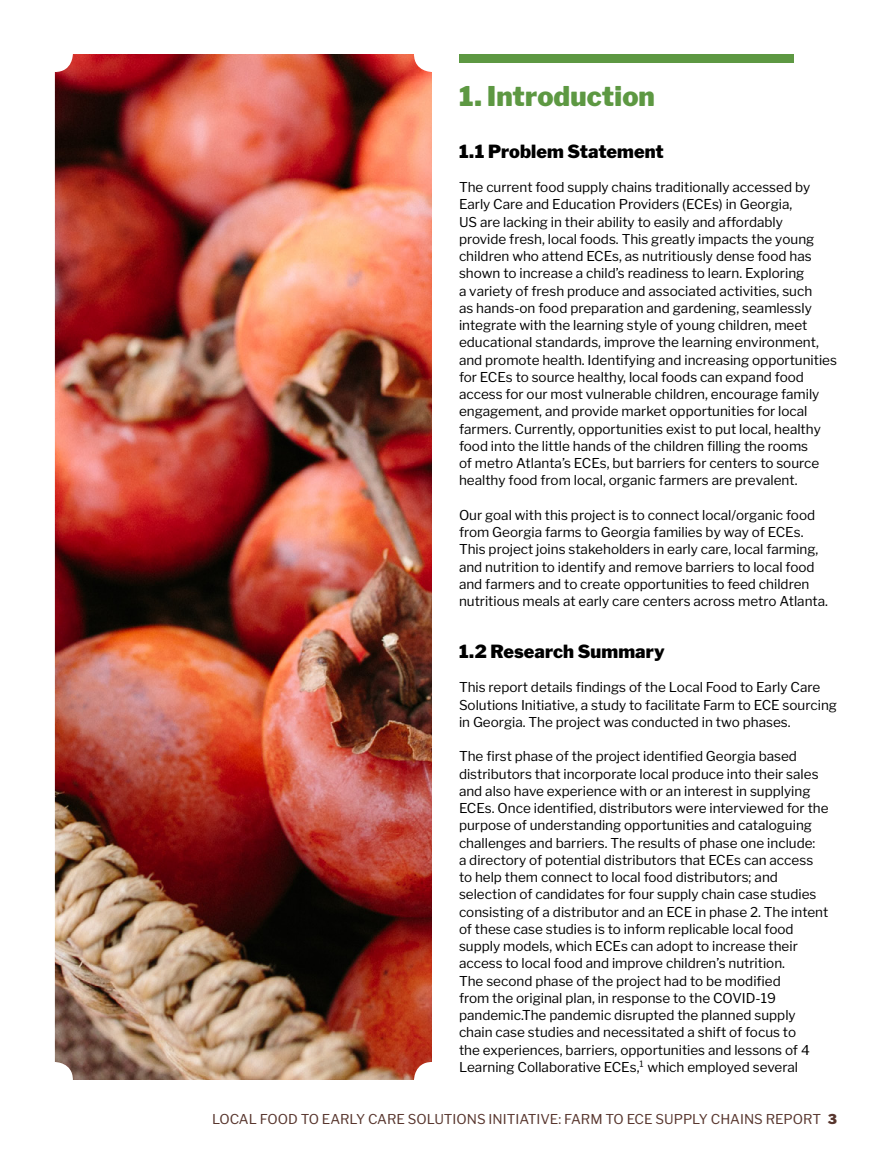
<style>
.page{position:relative;width:891px;height:1161px;background:#fff}
.page>*{position:absolute;margin:0;border:0;box-sizing:border-box;transform-origin:0 0}
.t1{font:900 27px "Libre Franklin";letter-spacing:.005em;color:#5d9842}
.t2{font:900 18px "Libre Franklin";letter-spacing:.005em;color:#000}
.t3{font:13.5px/17.2px "Libre Franklin";color:#000}
.t4{font:13.5px "Libre Franklin";color:#58362e}
.s1{font-weight:900}
</style>
<div class="page">
<div style="left:459px;top:54px;width:335px;height:8px;background:#5d9842"></div>
<img style="left:55px;top:54px;width:377px;height:1026px">
<h1 class="t1" style="left:459px;top:80px;width:197px">1. Introduction</h1>
<h2 class="t2" style="left:459px;top:140px;width:206px">1.1 Problem Statement</h2>
<p class="t3" style="left:459px;top:178px;width:380px">The current food supply chains traditionally accessed by Early Care and Education Providers (ECEs) in Georgia,<br>US are lacking in their ability to easily and affordably<br>provide fresh, local foods. This greatly impacts the young children who attend ECEs, as nutritiously dense food has shown to increase a child’s readiness to learn. Exploring<br>a variety of fresh produce and associated activities, such<br>as hands-on food preparation and gardening, seamlessly integrate with the learning style of young children, meet educational standards, improve the learning environment, and promote health. Identifying and increasing opportunities for ECEs to source healthy, local foods can expand food access for our most vulnerable children, encourage family engagement, and provide market opportunities for local farmers. Currently, opportunities exist to put local, healthy food into the little hands of the children filling the rooms<br>of metro Atlanta’s ECEs, but barriers for centers to source healthy food from local, organic farmers are prevalent.</p>
<p class="t3" style="left:459px;top:506px;width:371px">Our goal with this project is to connect local/organic food from Georgia farms to Georgia families by way of ECEs.<br>This project joins stakeholders in early care, local farming, and nutrition to identify and remove barriers to local food and farmers and to create opportunities to feed children nutritious meals at early care centers across metro Atlanta.</p>
<h2 class="t2" style="left:459px;top:640px;width:207px">1.2 Research Summary</h2>
<p class="t3" style="left:459px;top:679px;width:380px">This report details findings of the Local Food to Early Care<br>Solutions Initiative, a study to facilitate Farm to ECE sourcing in Georgia. The project was conducted in two phases.</p>
<p class="t3" style="left:459px;top:748px;width:371px">The first phase of the project identified Georgia based distributors that incorporate local produce into their sales and also have experience with or an interest in supplying ECEs. Once identified, distributors were interviewed for the purpose of understanding opportunities and cataloguing challenges and barriers. The results of phase one include:<br>a directory of potential distributors that ECEs can access to help them connect to local food distributors; and selection of candidates for four supply chain case studies consisting of a distributor and an ECE in phase 2. The intent of these case studies is to inform replicable local food supply models, which ECEs can adopt to increase their access to local food and improve children’s nutrition.<br>The second phase of the project had to be modified<br>from the original plan, in response to the COVID-19 pandemic.The pandemic disrupted the planned supply chain case studies and necessitated a shift of focus to<br>the experiences, barriers, opportunities and lessons of 4<br>Learning Collaborative ECEs,¹ which employed several</p>
<p class="t4" style="left:212px;top:1110px;width:626px">LOCAL FOOD TO EARLY CARE SOLUTIONS INITIATIVE: FARM TO ECE SUPPLY CHAINS REPORT <span class="s1">3</span></p>
</div>
